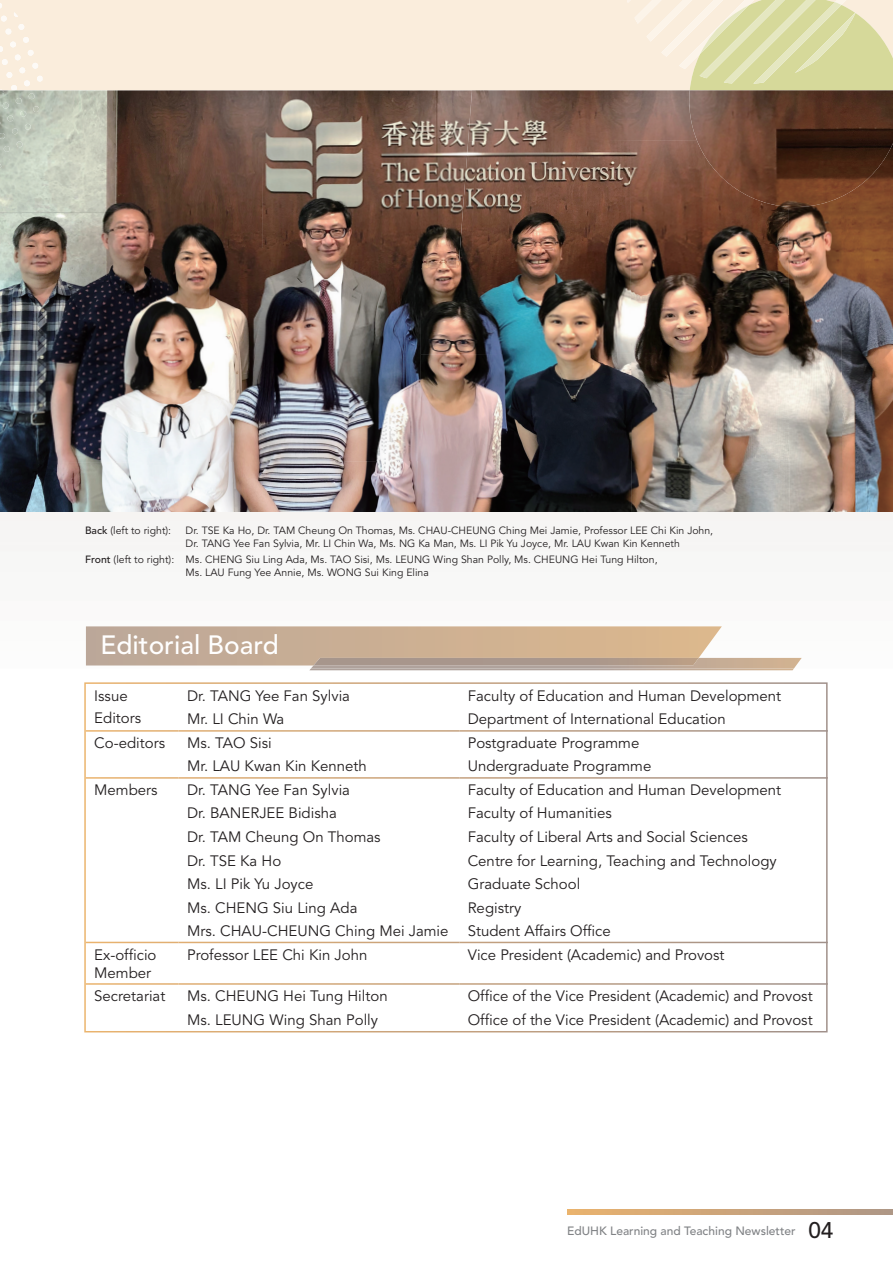
<style>
.page{position:relative;width:893px;height:1263px;background:#fff}
.page>*{position:absolute;margin:0;border:0;box-sizing:border-box;transform-origin:0 0}
.t1{font:500 26.25px "Avenir";color:#fff}
.t2{font:15px/21.8px "Avenir";color:#231f20}
.t3{font:500 12px "Avenir";color:#808285}
.t4{font:10.5px/12.6px "Avenir";color:#231f20}
.s1{font-weight:500}
.s2{font-size:22.5px;color:#231f20}
</style>
<div class="page">
<svg style="left:567px;top:1210px;width:326px;height:5px;background:#cba47a"></svg>
<svg style="left:1px;top:16px;width:6px;height:6px"></svg>
<svg style="left:13px;top:12px;width:5px;height:5px"></svg>
<svg style="left:27px;top:50px;width:7px;height:6px"></svg>
<svg style="left:14px;top:55px;width:7px;height:5px"></svg>
<svg style="left:23px;top:37px;width:6px;height:6px"></svg>
<svg style="left:5px;top:29px;width:7px;height:5px"></svg>
<svg style="left:19px;top:67px;width:7px;height:6px"></svg>
<svg style="left:1px;top:59px;width:7px;height:6px"></svg>
<svg style="left:32px;top:63px;width:7px;height:6px"></svg>
<svg style="left:37px;top:76px;width:6px;height:6px"></svg>
<svg style="left:6px;top:72px;width:7px;height:6px"></svg>
<svg style="left:24px;top:80px;width:6px;height:6px"></svg>
<img style="left:690px;top:0;width:203px;height:90px">
<svg style="left:310px;top:668px;width:484px;height:2px"></svg>
<img style="left:311px;top:658px;width:491px;height:10px">
<img style="left:313px;top:658px;width:386px;height:7px">
<svg style="left:835px;top:0;width:11px;height:5px"></svg>
<img style="left:753px;top:2px;width:88px;height:82px">
<img style="left:816px;top:13px;width:39px;height:60px">
<img style="left:634px;top:0;width:12px;height:24px">
<img style="left:661px;top:42px;width:18px;height:15px">
<img style="left:699px;top:69px;width:25px;height:9px">
<svg style="left:627px;top:0;width:4px;height:3px"></svg>
<img style="left:646px;top:0;width:33px;height:42px">
<img style="left:679px;top:0;width:45px;height:69px">
<img style="left:700px;top:5px;width:24px;height:49px">
<img style="left:724px;top:0;width:92px;height:83px">
<img style="left:4px;top:90px;width:681px;height:50px">
<img style="left:421px;top:140px;width:209px;height:213px">
<img style="left:630px;top:140px;width:158px;height:372px">
<img style="left:842px;top:207px;width:51px;height:305px">
<img style="left:788px;top:207px;width:54px;height:305px">
<img style="left:0;top:268px;width:421px;height:193px">
<img style="left:420px;top:353px;width:212px;height:159px">
<img style="left:0;top:461px;width:421px;height:51px">
<img style="left:0;top:91px;width:262px;height:158px">
<img style="left:262px;top:91px;width:210px;height:169px">
<svg style="left:11px;top:85px;width:6px;height:7px"></svg>
<svg style="left:0;top:90px;width:4px;height:5px"></svg>
<svg style="left:3px;top:103px;width:6px;height:5px"></svg>
<svg style="left:28px;top:93px;width:7px;height:6px"></svg>
<svg style="left:33px;top:106px;width:7px;height:6px"></svg>
<svg style="left:15px;top:98px;width:7px;height:6px"></svg>
<svg style="left:20px;top:111px;width:7px;height:6px"></svg>
<svg style="left:12px;top:128px;width:6px;height:6px"></svg>
<svg style="left:16px;top:141px;width:7px;height:6px"></svg>
<svg style="left:25px;top:124px;width:6px;height:6px"></svg>
<svg style="left:0;top:133px;width:5px;height:6px"></svg>
<svg style="left:7px;top:116px;width:7px;height:5px"></svg>
<svg style="left:4px;top:146px;width:6px;height:6px"></svg>
<img style="left:685px;top:90px;width:208px;height:117px">
<img style="left:0;top:249px;width:455px;height:19px">
<div style="left:84px;top:682px;width:744px;height:350px;border:2px solid #fff"></div>
<p class="t4" style="left:85px;top:524px;width:88px"><span class="s1">Back</span> (left to right):</p>
<p class="t4" style="left:186px;top:524px;width:529px">Dr. TSE Ka Ho, Dr. TAM Cheung On Thomas, Ms. CHAU-CHEUNG Ching Mei Jamie, Professor LEE Chi Kin John,<br>Dr. TANG Yee Fan Sylvia, Mr. LI Chin Wa, Ms. NG Ka Man, Ms. LI Pik Yu Joyce, Mr. LAU Kwan Kin Kenneth</p>
<p class="t4" style="left:186px;top:554px;width:474px;text-indent:-100px"><span class="s1">Front</span> (left to right): Ms. CHENG Siu Ling Ada, Ms. TAO Sisi, Ms. LEUNG Wing Shan Polly, Ms. CHEUNG Hei Tung Hilton,<br>Ms. LAU Fung Yee Annie, Ms. WONG Sui King Elina</p>
<h1 class="t1" style="left:100px;top:630px;width:180px">Editorial Board</h1>
<p class="t2" style="left:94px;top:685px;width:48px">Issue<br>Editors</p>
<p class="t2" style="left:187px;top:685px;width:164px">Dr. TANG Yee Fan Sylvia</p>
<p class="t2" style="left:468px;top:685px;width:315px">Faculty of Education and Human Development</p>
<p class="t2" style="left:187px;top:709px;width:99px">Mr. LI Chin Wa</p>
<p class="t2" style="left:468px;top:709px;width:260px">Department of International Education</p>
<p class="t2" style="left:94px;top:732px;width:72px">Co-editors</p>
<p class="t2" style="left:187px;top:732px;width:86px">Ms. TAO Sisi</p>
<p class="t2" style="left:468px;top:732px;width:173px">Postgraduate Programme</p>
<p class="t2" style="left:187px;top:756px;width:181px">Mr. LAU Kwan Kin Kenneth</p>
<p class="t2" style="left:468px;top:756px;width:185px">Undergraduate Programme</p>
<p class="t2" style="left:94px;top:779px;width:65px">Members</p>
<p class="t2" style="left:187px;top:779px;width:164px">Dr. TANG Yee Fan Sylvia</p>
<p class="t2" style="left:468px;top:779px;width:315px">Faculty of Education and Human Development</p>
<p class="t2" style="left:187px;top:803px;width:151px">Dr. BANERJEE Bidisha</p>
<p class="t2" style="left:468px;top:803px;width:146px">Faculty of Humanities</p>
<p class="t2" style="left:187px;top:826px;width:195px">Dr. TAM Cheung On Thomas</p>
<p class="t2" style="left:468px;top:826px;width:282px">Faculty of Liberal Arts and Social Sciences</p>
<p class="t2" style="left:187px;top:850px;width:96px">Dr. TSE Ka Ho</p>
<p class="t2" style="left:468px;top:850px;width:310px">Centre for Learning, Teaching and Technology</p>
<p class="t2" style="left:187px;top:873px;width:128px">Ms. LI Pik Yu Joyce</p>
<p class="t2" style="left:468px;top:873px;width:114px">Graduate School</p>
<p class="t2" style="left:187px;top:897px;width:172px">Ms. CHENG Siu Ling Ada</p>
<p class="t2" style="left:468px;top:897px;width:55px">Registry</p>
<p class="t2" style="left:187px;top:920px;width:263px">Mrs. CHAU-CHEUNG Ching Mei Jamie</p>
<p class="t2" style="left:468px;top:920px;width:145px">Student Affairs Office</p>
<p class="t2" style="left:94px;top:946px;width:64px;line-height:18px">Ex-officio<br>Member</p>
<p class="t2" style="left:187px;top:944px;width:182px">Professor LEE Chi Kin John</p>
<p class="t2" style="left:468px;top:944px;width:258px">Vice President (Academic) and Provost</p>
<p class="t2" style="left:94px;top:985px;width:73px">Secretariat</p>
<p class="t2" style="left:187px;top:985px;width:202px">Ms. CHEUNG Hei Tung Hilton</p>
<p class="t2" style="left:468px;top:985px;width:346px">Office of the Vice President (Academic) and Provost</p>
<p class="t2" style="left:187px;top:1009px;width:192px">Ms. LEUNG Wing Shan Polly</p>
<p class="t2" style="left:468px;top:1009px;width:346px">Office of the Vice President (Academic) and Provost</p>
<p class="t3" style="left:567px;top:1223px;width:268px">EdUHK Learning and Teaching Newsletter <span class="s2">04</span></p>
</div>
